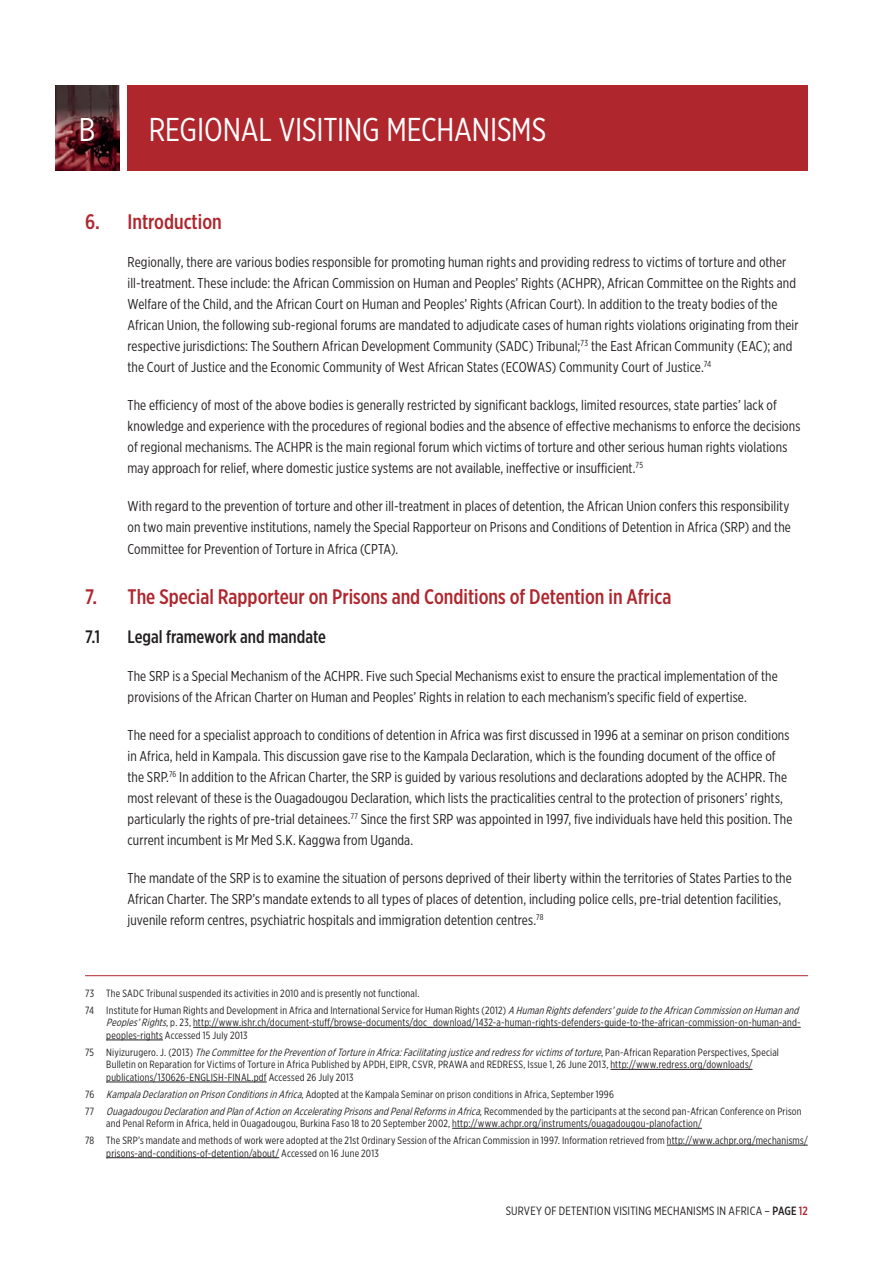
<style>
.page{position:relative;width:893px;height:1263px;background:#fff}
.page>*{position:absolute;margin:0;border:0;box-sizing:border-box;transform-origin:0 0}
.afdeling_koppe{font:33px "Gotham X Narrow";letter-spacing:-.005em;color:#fff}
.t1{font:500 21px "Gotham X Narrow";color:#af262d}
.t2{font:500 18px "Gotham X Narrow";color:#231f20}
.body_10inset{font:14.25px/21px "Gotham X Narrow";letter-spacing:.005em;color:#231f20}
.t3{font:12px "Gotham X Narrow";letter-spacing:.015em;color:#231f20}
.footnote{font:10.5px/12.6px "Gotham X Narrow";letter-spacing:.02em;color:#231f20}
.s1{font-style:italic}
.s2{font-weight:500}
.s3{font-weight:500;color:#af262d}
</style>
<div class="page">
<img style="left:55px;top:135px;width:64px;height:35px">
<svg style="left:55px;top:85px;width:64px;height:50px;background:#543235"></svg>
<div style="left:128px;top:85px;width:680px;height:85px;background:#af262d"></div>
<hr style="left:85px;top:975px;width:723px;height:1px;background:#af262d">
<hr style="left:193px;top:1027px;width:608px;height:1px;background:#231f20">
<hr style="left:106px;top:1040px;width:57px;height:1px;background:#231f20">
<hr style="left:610px;top:1069px;width:143px;height:1px;background:#231f20">
<hr style="left:106px;top:1082px;width:161px;height:1px;background:#231f20">
<hr style="left:452px;top:1128px;width:250px;height:1px;background:#231f20">
<hr style="left:667px;top:1145px;width:141px;height:1px;background:#231f20">
<hr style="left:106px;top:1157px;width:173px;height:1px;background:#231f20">
<p class="afdeling_koppe" style="left:79px;top:110px;width:18px">B</p>
<p class="afdeling_koppe" style="left:149px;top:110px;width:399px">REGIONAL VISITING MECHANISMS</p>
<p class="t1" style="left:85px;top:209px;width:138px">6. Introduction</p>
<p class="body_10inset" style="left:128px;top:252px;width:672px">Regionally, there are various bodies responsible for promoting human rights and providing redress to victims of torture and other ill-treatment. These include: the African Commission on Human and Peoples’ Rights (ACHPR), African Committee on the Rights and Welfare of the Child, and the African Court on Human and Peoples’ Rights (African Court). In addition to the treaty bodies of the African Union, the following sub-regional forums are mandated to adjudicate cases of human rights violations originating from their respective jurisdictions: The Southern African Development Community (SADC) Tribunal;<sup>73</sup> the East African Community (EAC); and the Court of Justice and the Economic Community of West African States (ECOWAS) Community Court of Justice.<sup>74</sup></p>
<p class="body_10inset" style="left:128px;top:395px;width:674px">The efficiency of most of the above bodies is generally restricted by significant backlogs, limited resources, state parties’ lack of knowledge and experience with the procedures of regional bodies and the absence of effective mechanisms to enforce the decisions of regional mechanisms. The ACHPR is the main regional forum which victims of torture and other serious human rights violations may approach for relief, where domestic justice systems are not available, ineffective or insufficient.<sup>75</sup></p>
<p class="body_10inset" style="left:128px;top:496px;width:665px;text-align:justify">With regard to the prevention of torture and other ill-treatment in places of detention, the African Union confers this responsibility on two main preventive institutions, namely the Special Rapporteur on Prisons and Conditions of Detention in Africa (SRP) and the Committee for Prevention of Torture in Africa (CPTA).</p>
<p class="t1" style="left:85px;top:584px;width:588px">7. The Special Rapporteur on Prisons and Conditions of Detention in Africa</p>
<p class="t2" style="left:85px;top:625px;width:17px">7.1</p>
<p class="t2" style="left:128px;top:625px;width:200px">Legal framework and mandate</p>
<p class="body_10inset" style="left:128px;top:665px;width:652px">The SRP is a Special Mechanism of the ACHPR. Five such Special Mechanisms exist to ensure the practical implementation of the provisions of the African Charter on Human and Peoples’ Rights in relation to each mechanism’s specific field of expertise.</p>
<p class="body_10inset" style="left:128px;top:724px;width:666px">The need for a specialist approach to conditions of detention in Africa was first discussed in 1996 at a seminar on prison conditions in Africa, held in Kampala. This discussion gave rise to the Kampala Declaration, which is the founding document of the office of the SRP.<sup>76</sup> In addition to the African Charter, the SRP is guided by various resolutions and declarations adopted by the ACHPR. The most relevant of these is the Ouagadougou Declaration, which lists the practicalities central to the protection of prisoners’ rights, particularly the rights of pre-trial detainees.<sup>77</sup> Since the first SRP was appointed in 1997, five individuals have held this position. The current incumbent is Mr Med S.K. Kaggwa from Uganda.</p>
<p class="body_10inset" style="left:128px;top:867px;width:666px">The mandate of the SRP is to examine the situation of persons deprived of their liberty within the territories of States Parties to the<br>African Charter. The SRP’s mandate extends to all types of places of detention, including police cells, pre-trial detention facilities, juvenile reform centres, psychiatric hospitals and immigration detention centres.<sup>78</sup></p>
<p class="footnote" style="left:85px;top:987px;width:336px">73 The SADC Tribunal suspended its activities in 2010 and is presently not functional.</p>
<p class="footnote" style="left:106px;top:1003px;width:697px;text-align:justify;text-indent:-21px">74 Institute for Human Rights and Development in Africa and International Service for Human Rights (2012) <span class="s1">AHumanRightsdefenders’guidetotheAfricanCommissiononHumanand Peoples’Rights</span>, p. 23, http://www.ishr.ch/document-stuff/browse-documents/doc_download/1432-a-human-rights-defenders-guide-to-the-african-commission-on-human-and&shy;peoples-rights Accessed 15 July 2013</p>
<p class="footnote" style="left:106px;top:1045px;width:674px;text-indent:-21px">7 5 N i y i z u r u g e r o . J . ( 2 0 1 3 ) <span class="s1">TheCommitteeforthePreventionofTortureinAfrica:Facilitatingjusticeandredressforvictimsoftorture</span>, P a n - A f r i c a n R e p a r a t i o n P e r s p e c t i v e s , S p e c i a l<br>Bulletin on Reparation for Victims of Torture in Africa Published by APDH, EIPR, CSVR, PRAWA and REDRESS, Issue 1, 26 June 2013, http://www.redress.org/downloads/ publications/130626-ENGLISH-FINAL.pdf Accessed 26 July 2013</p>
<p class="footnote" style="left:85px;top:1087px;width:530px">76 <span class="s1">KampalaDeclarationonPrisonConditionsinAfrica</span>, Adopted at the Kampala Seminar on prison conditions in Africa, September 1996</p>
<p class="footnote" style="left:106px;top:1104px;width:697px;text-indent:-21px">7 7 <span class="s1">OuagadougouDeclarationandPlanofActiononAcceleratingPrisonsandPenalReformsinAfrica</span>, R e c o m m e n d e d b y t h e p a r t i c i p a n t s a t t h e s e c o n d p a n - A f r i c a n C o n f e r e n c e o n P r i s o n and Penal Reform in Africa, held in Ouagadougou, Burkina Faso 18 to 20 September 2002, http://www.achpr.org/instruments/ouagadougou-planofaction/</p>
<p class="footnote" style="left:106px;top:1134px;width:703px;text-indent:-21px">78 The SRP’s mandate and methods of work were adopted at the 21st Ordinary Session of the African Commission in 1997. Information retrieved from http://www.achpr.org/mechanisms/ prisons-and-conditions-of-detention/about/ Accessed on 16 June 2013</p>
<p class="t3" style="left:506px;top:1203px;width:304px">SURVEY OF DETENTION VISITING MECHANISMS IN AFRICA – <span class="s2">PAGE</span> <span class="s3">12</span></p>
</div>
